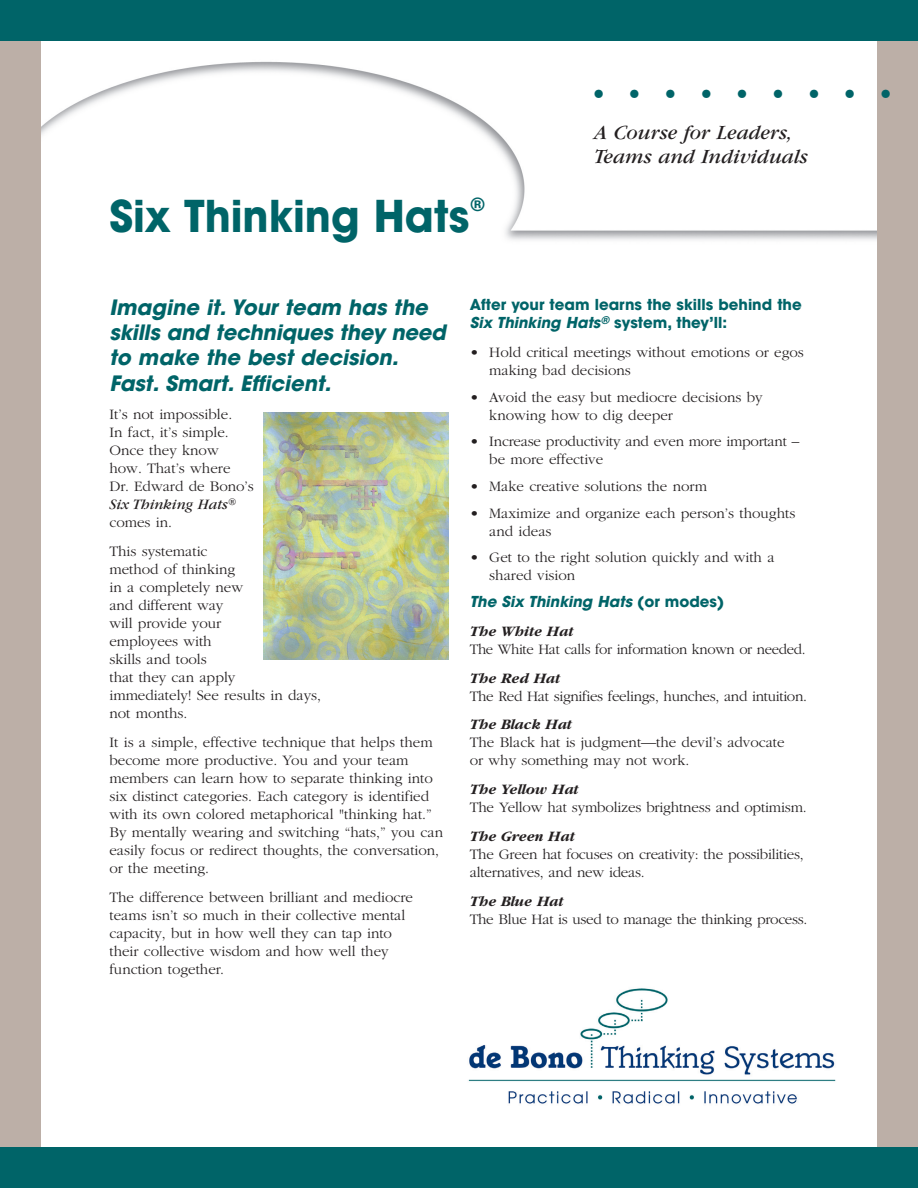
<style>
.page{position:relative;width:918px;height:1188px;background:#fff}
.page>*{position:absolute;margin:0;border:0;box-sizing:border-box;transform-origin:0 0}
.t1{font:700 43.5px "Avant Garde";color:#006468;scale:.95 1}
.t2{font:700 27px "Avant Garde";color:#006468}
.t3{font:italic 700 21px/25.2px "Avant Garde";color:#006468}
.t4{font:italic 21px/24px "Garamond";color:#231f20}
.t5{font:700 18px "Avant Garde";color:#006468}
.t6{font:300 15px/18px "Garamond";color:#231f20}
.t7{font:300 15px "Garamond";letter-spacing:-.02em;color:#231f20}
.t8{font:700 15px/18px "Avant Garde";color:#006468}
.t9{font:italic 700 15px "Garamond";color:#231f20}
.t10{font:italic 700 15px "Avant Garde";color:#006468}
.s1{font-weight:400;font-style:italic}
.s2{font-style:italic}
.s3{font-style:normal}
</style>
<div class="page">
<img style="left:40px;top:40px;width:838px;height:244px">
<img style="left:468px;top:988px;width:368px;height:116px">
<div style="left:878px;top:0;width:40px;height:1188px;background:#bcafa7"></div>
<div style="left:0;top:0;width:40px;height:1188px;background:#bcafa7"></div>
<div style="left:0;top:0;width:918px;height:40px;background:#006468"></div>
<div style="left:0;top:1148px;width:918px;height:40px;background:#006468"></div>
<img style="left:264px;top:413px;width:184px;height:246px">
<h2 class="t2" style="left:589px;top:76px;width:309px">•• •• •• •• •</h2>
<h1 class="t1" style="left:110px;top:188px;width:380px">Six Thinking Hats</h1>
<p class="t5" style="left:470px;top:193px;width:16px">®</p>
<h3 class="t4" style="left:594px;top:121px;width:215px">A Course for Leaders,<br>Teams and Individuals</h3>
<h3 class="t3" style="left:110px;top:295px;width:338px">Imagine it. Your team has the skills and techniques they need to make the best decision.<br>Fast. Smart. Efficient.</h3>
<p class="t6" style="left:109px;top:406px;width:146px">It’s not impossible.<br>In fact, it’s simple.<br>Once they know how. That’s where<br>Dr. Edward de Bono’s<br><span class="s1">Six Thinking Hats</span><sup>® </sup>comes in.</p>
<p class="t6" style="left:109px;top:543px;width:213px">This systematic<br>method of thinking<br>in a completely new<br>and different way<br>will provide your<br>employees with<br>skills and tools<br>that they can apply<br>immediately! See results in days, not months.</p>
<p class="t6" style="left:109px;top:734px;width:335px">It is a simple, effective technique that helps them become more productive. You and your team members can learn how to separate thinking into six distinct categories. Each category is identified with its own colored metaphorical "thinking hat.” By mentally wearing and switching “hats,” you can easily focus or redirect thoughts, the conversation, or the meeting.</p>
<p class="t6" style="left:109px;top:888px;width:305px">The difference between brilliant and mediocre teams isn’t so much in their collective mental capacity, but in how well they can tap into their collective wisdom and how well they function together.</p>
<p class="t8" style="left:470px;top:296px;width:333px">After your team learns the skills behind the<br><span class="s2">Six Thinking Hats</span><sup>®</sup> system, they’ll:</p>
<p class="t6" style="left:489px;top:344px;width:316px;text-indent:-20px">• Hold critical meetings without emotions or egos making bad decisions</p>
<p class="t6" style="left:489px;top:388px;width:275px;text-indent:-20px">• Avoid the easy but mediocre decisions by knowing how to dig deeper</p>
<p class="t6" style="left:489px;top:433px;width:312px;text-indent:-20px">• Increase productivity and even more important – be more effective</p>
<p class="t6" style="left:470px;top:478px;width:239px">• Make creative solutions the norm</p>
<p class="t6" style="left:489px;top:504px;width:308px;text-indent:-20px">• Maximize and organize each person’s thoughts and ideas</p>
<p class="t6" style="left:489px;top:549px;width:287px;text-indent:-20px">• Get to the right solution quickly and with a shared vision</p>
<p class="t10" style="left:470px;top:592px;width:256px">The Six Thinking Hats <span class="s3">(or modes)</span></p>
<p class="t9" style="left:470px;top:623px;width:105px">The White Hat</p>
<p class="t7" style="left:470px;top:641px;width:337px">The White Hat calls for information known or needed.</p>
<p class="t9" style="left:470px;top:670px;width:92px">The Red Hat</p>
<p class="t7" style="left:470px;top:688px;width:339px">The Red Hat signifies feelings, hunches, and intuition.</p>
<p class="t9" style="left:470px;top:716px;width:103px">The Black Hat</p>
<p class="t6" style="left:470px;top:734px;width:316px">The Black hat is judgment—the devil’s advocate or why something may not work.</p>
<p class="t9" style="left:470px;top:781px;width:110px">The Yellow Hat</p>
<p class="t6" style="left:470px;top:799px;width:338px">The Yellow hat symbolizes brightness and optimism.</p>
<p class="t9" style="left:470px;top:828px;width:106px">The Green Hat</p>
<p class="t6" style="left:470px;top:846px;width:335px">The Green hat focuses on creativity: the possibilities, alternatives, and new ideas.</p>
<p class="t9" style="left:470px;top:893px;width:95px">The Blue Hat</p>
<p class="t7" style="left:470px;top:911px;width:339px">The Blue Hat is used to manage the thinking process.</p>
</div>
